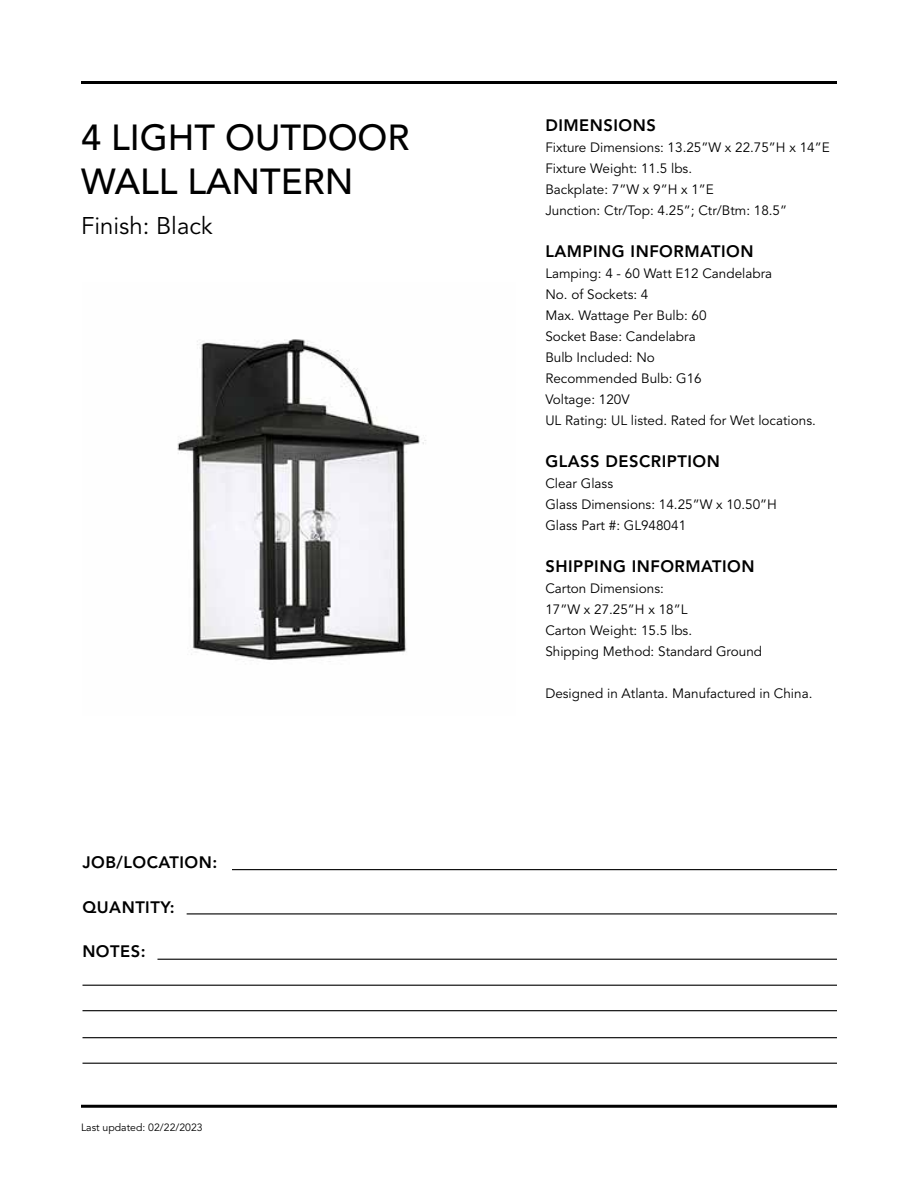
<style>
.page{position:relative;width:918px;height:1188px;background:#fff}
.page>*{position:absolute;margin:0;border:0;box-sizing:border-box;transform-origin:0 0}
.t1{font:500 36px/43.5px "Avenir LT Std";color:#000}
.t2{font:24px "Avenir LT Std";color:#000}
.t3{font:800 16.5px "Avenir LT Std";letter-spacing:.03em;color:#000}
.t4{font:13.5px/21px "Avenir LT Std";color:#000}
.t5{font:10.5px "Avenir LT Std";color:#000}
</style>
<div class="page">
<img style="left:177px;top:339px;width:249px;height:323px">
<hr style="left:81px;top:1105px;width:756px;height:3px;background:#000">
<hr style="left:81px;top:81px;width:756px;height:3px;background:#000">
<hr style="left:232px;top:869px;width:605px;height:1px;background:#000">
<hr style="left:187px;top:913px;width:650px;height:1px;background:#000">
<hr style="left:157px;top:959px;width:680px;height:1px;background:#000">
<hr style="left:82px;top:985px;width:755px;height:1px;background:#000">
<hr style="left:82px;top:1010px;width:755px;height:1px;background:#000">
<hr style="left:82px;top:1037px;width:755px;height:1px;background:#000">
<hr style="left:82px;top:1063px;width:755px;height:1px;background:#000">
<h1 class="t1" style="left:81px;top:117px;width:330px">4 LIGHT OUTDOOR<br>WALL LANTERN</h1>
<h2 class="t2" style="left:81px;top:212px;width:133px">Finish: Black</h2>
<p class="t3" style="left:82px;top:853px;width:136px">JOB/LOCATION:</p>
<p class="t3" style="left:82px;top:897px;width:94px">QUANTITY:</p>
<p class="t3" style="left:82px;top:941px;width:65px">NOTES:</p>
<p class="t5" style="left:81px;top:1121px;width:123px">Last updated: 02/22/2023</p>
<p class="t3" style="left:545px;top:115px;width:112px">DIMENSIONS</p>
<p class="t4" style="left:545px;top:137px;width:286px">Fixture Dimensions: 13.25”W x 22.75”H x 14”E Fixture Weight: 11.5 lbs.<br>Backplate: 7”W x 9”H x 1”E<br>Junction: Ctr/Top: 4.25”; Ctr/Btm: 18.5”</p>
<p class="t3" style="left:545px;top:242px;width:210px">LAMPING INFORMATION</p>
<p class="t4" style="left:545px;top:263px;width:272px">Lamping: 4 - 60 Watt E12 Candelabra<br>No. of Sockets: 4<br>Max. Wattage Per Bulb: 60<br>Socket Base: Candelabra<br>Bulb Included: No<br>Recommended Bulb: G16<br>Voltage: 120V<br>UL Rating: UL listed. Rated for Wet locations.</p>
<p class="t3" style="left:545px;top:452px;width:176px">GLASS DESCRIPTION</p>
<p class="t4" style="left:545px;top:473px;width:233px">Clear Glass<br>Glass Dimensions: 14.25”W x 10.50”H<br>Glass Part #: GL948041</p>
<p class="t3" style="left:545px;top:557px;width:211px">SHIPPING INFORMATION</p>
<p class="t4" style="left:545px;top:578px;width:218px">Carton Dimensions:<br>17”W x 27.25”H x 18”L<br>Carton Weight: 15.5 lbs.<br>Shipping Method: Standard Ground</p>
<p class="t4" style="left:545px;top:683px;width:269px">Designed in Atlanta. Manufactured in China.</p>
</div>
